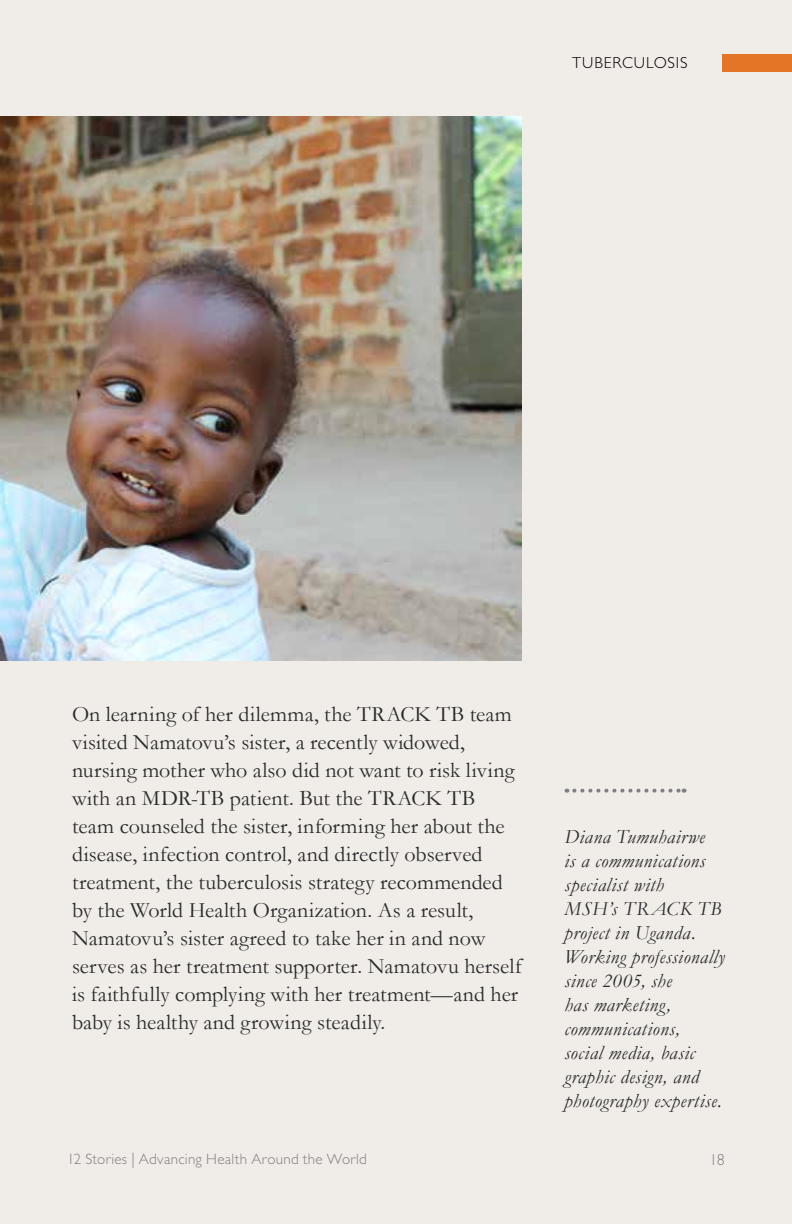
<style>
.page{position:relative;width:792px;height:1224px;background:#f0ece7}
.page>*{position:absolute;margin:0;border:0;box-sizing:border-box;transform-origin:0 0}
.t1{font:22px/28px "Garamond";letter-spacing:.005em;color:#2a2b2c}
.t2{font:italic 20px/24px "Garamond";letter-spacing:.025em;color:#2a2b2c}
.t3{font:300 16px "Gill Sans Std";letter-spacing:.055em;color:#000}
.t4{font:300 16px "Gill Sans Std";color:#808083}
.t5{font:300 15px "Gill Sans Std";letter-spacing:.02em;color:#808083}
</style>
<div class="page">
<div style="left:723px;top:55px;width:69px;height:17px;background:#e47526"></div>
<img style="left:0;top:116px;width:522px;height:544px">
<svg style="left:574px;top:789px;width:111px;height:4px"></svg>
<p class="t3" style="left:572px;top:54px;width:117px">TUBERCULOSIS</p>
<p class="t1" style="left:72px;top:700px;width:452px">On learning of her dilemma, the TRACK TB team visited Namatovu’s sister, a recently widowed, nursing mother who also did not want to risk living with an MDR-TB patient. But the TRACK TB team counseled the sister, informing her about the disease, infection control, and directly observed treatment, the tuberculosis strategy recommended by the World Health Organization. As a result, Namatovu’s sister agreed to take her in and now serves as her treatment supporter. Namatovu herself is faithfully complying with her treatment—and her baby is healthy and growing steadily.</p>
<p class="t2" style="left:564px;top:824px;width:162px">Diana Tumuhairwe<br>is a communications specialist with<br>MSH’s TRACK TB project in Uganda.<br>Working professionally since 2005, she<br>has marketing, communications,<br>social media, basic graphic design, and photography expertise.</p>
<p class="t5" style="left:67px;top:1150px;width:301px">12 Stories | Advancing Health Around the World</p>
<p class="t4" style="left:709px;top:1150px;width:17px">18</p>
</div>
